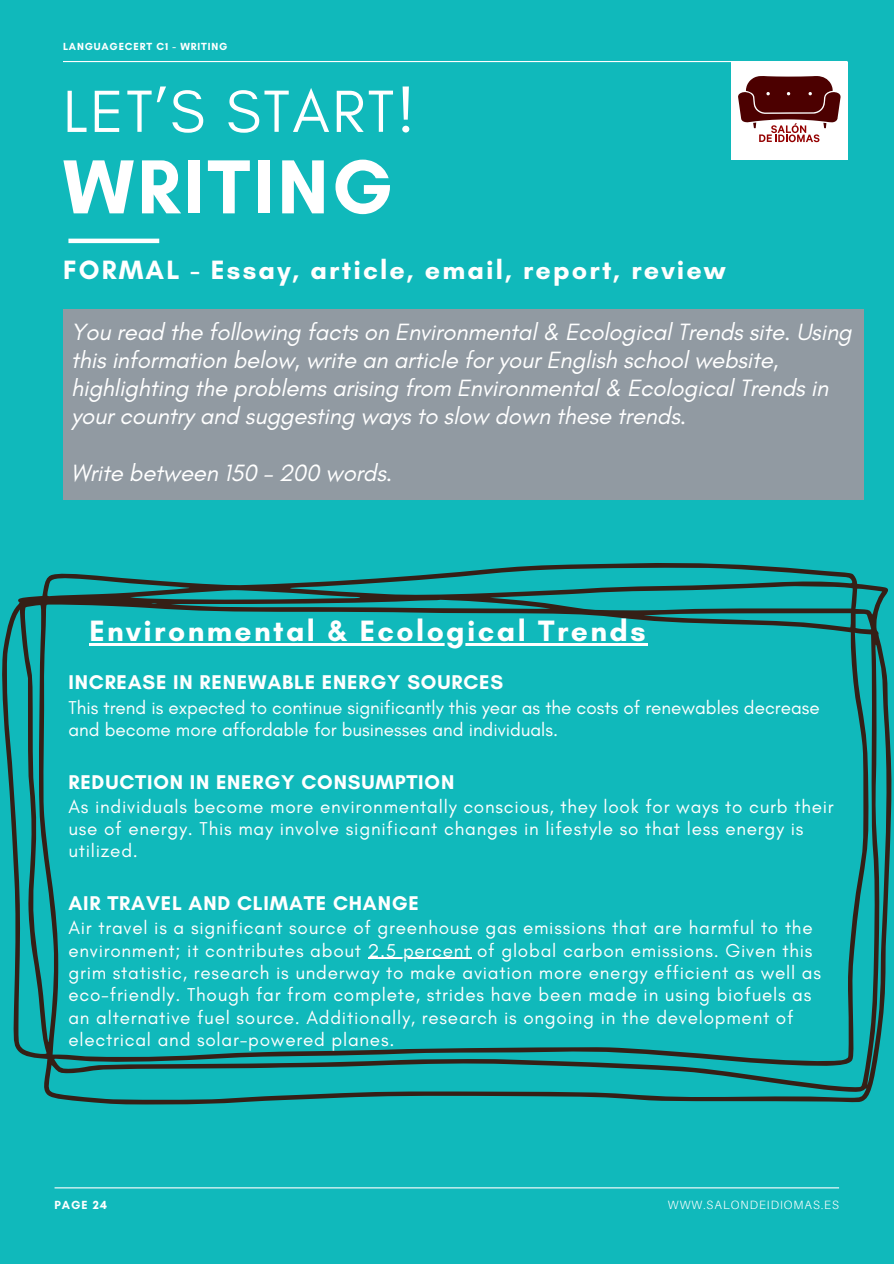
<style>
.page{position:relative;width:894px;height:1264px;background:#fff}
.page>*{position:absolute;margin:0;border:0;box-sizing:border-box;transform-origin:0 0}
.t1{font:700 77.85px "Glacial Indifference";letter-spacing:.04em;color:#fff}
.t2{font:60.6px "Glacial Indifference";letter-spacing:.04em;color:#fff}
.t3{font:700 30px "Glacial Indifference";letter-spacing:.08em;color:#fff}
.t4{font:700 27px "Glacial Indifference";letter-spacing:.08em;color:#fff}
.t5{font:italic 24px/28.2px "Glacial Indifference";letter-spacing:-.01em;color:#fff}
.t6{font:700 20.25px "Glacial Indifference";letter-spacing:.04em;color:#fff}
.t7{font:18.9px/22.4px "Glacial Indifference";letter-spacing:.04em;color:#fff}
.t8{font:18.9px/22.4px "Glacial Indifference";color:#fff}
.t9{font:300 12px "Aileron";letter-spacing:.08em;color:#fff}
.t10{font:700 12px "Glacial Indifference";letter-spacing:.08em;color:#fff}
.t11{font:700 10.5px "Glacial Indifference";letter-spacing:.08em;color:#fff}
</style>
<div class="page">
<div style="left:0;top:0;width:893px;height:1263px;background:#10b9bb"></div>
<hr style="left:63px;top:61px;width:784px;height:1px;background:#fff">
<hr style="left:55px;top:1187px;width:783px;height:1px;background:#fff">
<div style="left:63px;top:309px;width:800px;height:190px;background:#919aa2"></div>
<hr style="left:68px;top:239px;width:91px;height:4px;background:#fff">
<div style="left:731px;top:62px;width:116px;height:98px;background:#fff"></div>
<svg style="left:738px;top:76px;width:102px;height:66px"></svg>
<svg style="left:2px;top:563px;width:889px;height:541px"></svg>
<hr style="left:89px;top:643px;width:558px;height:2px;background:#fff">
<p class="t11" style="left:63px;top:40px;width:166px">LANGUAGECERT C1 - WRITING</p>
<h2 class="t2" style="left:63px;top:74px;width:353px">LET’S START!</h2>
<h1 class="t1" style="left:63px;top:139px;width:331px">WRITING</h1>
<h3 class="t4" style="left:63px;top:253px;width:663px">FORMAL - Essay, article, email, report, review</h3>
<p class="t5" style="left:71px;top:317px;width:782px">You read the following facts on Environmental &amp; Ecological Trends site. Using this information below, write an article for your English school website, highlighting the problems arising from Environmental &amp; Ecological Trends in your country and suggesting ways to slow down these trends.</p>
<p class="t5" style="left:71px;top:458px;width:322px">Write between 150 – 200 words.</p>
<h3 class="t3" style="left:89px;top:612px;width:557px">Environmental &amp; Ecological Trends</h3>
<p class="t6" style="left:68px;top:670px;width:436px">INCREASE IN RENEWABLE ENERGY SOURCES</p>
<p class="t8" style="left:68px;top:695px;width:752px">This trend is expected to continue significantly this year as the costs of renewables decrease and become more affordable for businesses and individuals.</p>
<p class="t6" style="left:68px;top:769px;width:387px">REDUCTION IN ENERGY CONSUMPTION</p>
<p class="t7" style="left:68px;top:795px;width:766px">As individuals become more environmentally conscious, they look for ways to curb their use of energy. This may involve significant changes in lifestyle so that less energy is utilized.</p>
<p class="t6" style="left:68px;top:890px;width:352px">AIR TRAVEL AND CLIMATE CHANGE</p>
<p class="t7" style="left:68px;top:916px;width:753px">Air travel is a significant source of greenhouse gas emissions that are harmful to the environment; it contributes about 2.5 percent of global carbon emissions. Given this grim statistic, research is underway to make aviation more energy efficient as well as eco-friendly. Though far from complete, strides have been made in using biofuels as an alternative fuel source. Additionally, research is ongoing in the development of electrical and solar-powered planes.</p>
<p class="t10" style="left:55px;top:1197px;width:54px">PAGE 24</p>
<p class="t9" style="left:667px;top:1197px;width:173px">WWW.SALONDEIDIOMAS.ES</p>
</div>
